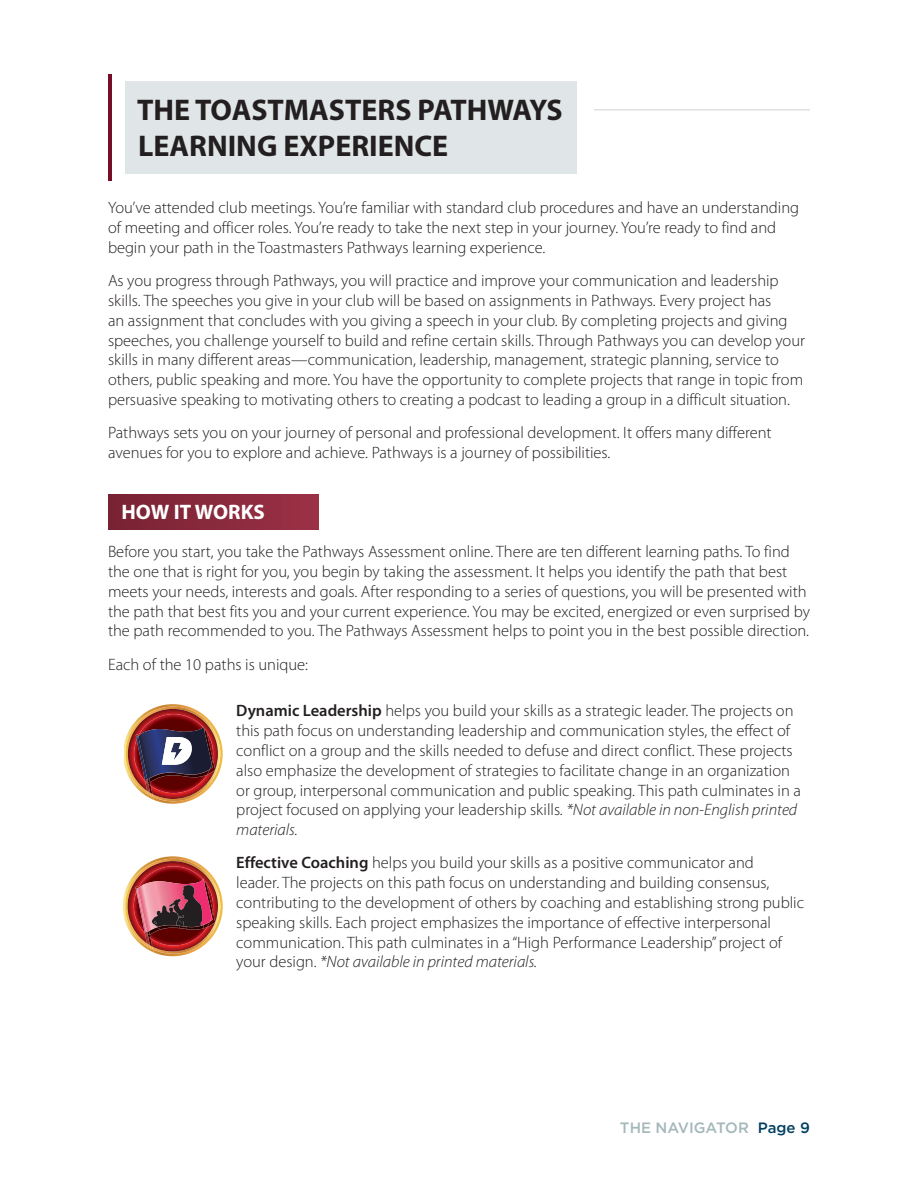
<style>
.page{position:relative;width:918px;height:1188px;background:#fff}
.page>*{position:absolute;margin:0;border:0;box-sizing:border-box;transform-origin:0 0}
.t1{font:700 30px/36px "Myriad Pro";color:#231f20}
.t2{font:700 21px "Myriad Pro";color:#fff}
.t3{font:300 16.5px/19.8px "Myriad Pro";color:#231f20}
.t4{font:500 15px "Gotham";color:#a4b7ba}
.s1{font-weight:600}
.s2{font-style:italic}
.s3{color:#003f61}
</style>
<div class="page">
<div style="left:125px;top:81px;width:451px;height:93px;background:#e0e6e7"></div>
<hr style="left:594px;top:110px;width:216px;height:1px;background:#d1d2d4">
<div style="left:108px;top:495px;width:211px;height:34px;background:linear-gradient(to right,#723,#9c3146)"></div>
<hr style="left:108px;top:75px;width:3px;height:106px;background:#770e28">
<img style="left:123px;top:856px;width:100px;height:100px">
<img style="left:124px;top:704px;width:99px;height:100px">
<h1 class="t1" style="left:137px;top:92px;width:427px">THE TOASTMASTERS PATHWAYS<br>LEARNING EXPERIENCE</h1>
<p class="t3" style="left:108px;top:198px;width:693px">You’ve attended club meetings. You’re familiar with standard club procedures and have an understanding of meeting and officer roles. You’re ready to take the next step in your journey. You’re ready to find and begin your path in the Toastmasters Pathways learning experience.</p>
<p class="t3" style="left:108px;top:271px;width:699px">As you progress through Pathways, you will practice and improve your communication and leadership skills. The speeches you give in your club will be based on assignments in Pathways. Every project has<br>an assignment that concludes with you giving a speech in your club. By completing projects and giving speeches, you challenge yourself to build and refine certain skills. Through Pathways you can develop your skills in many different areas—communication, leadership, management, strategic planning, service to others, public speaking and more. You have the opportunity to complete projects that range in topic from persuasive speaking to motivating others to creating a podcast to leading a group in a difficult situation.</p>
<p class="t3" style="left:108px;top:423px;width:665px">Pathways sets you on your journey of personal and professional development. It offers many different avenues for you to explore and achieve. Pathways is a journey of possibilities.</p>
<p class="t2" style="left:122px;top:500px;width:145px">HOW IT WORKS</p>
<p class="t3" style="left:108px;top:542px;width:704px">Before you start, you take the Pathways Assessment online. There are ten different learning paths. To find the one that is right for you, you begin by taking the assessment. It helps you identify the path that best meets your needs, interests and goals. After responding to a series of questions, you will be presented with the path that best fits you and your current experience. You may be excited, energized or even surprised by the path recommended to you. The Pathways Assessment helps to point you in the best possible direction.</p>
<p class="t3" style="left:108px;top:654px;width:202px">Each of the 10 paths is unique:</p>
<p class="t3" style="left:236px;top:701px;width:566px"><span class="s1">Dynamic Leadership</span> helps you build your skills as a strategic leader. The projects on this path focus on understanding leadership and communication styles, the effect of conflict on a group and the skills needed to defuse and direct conflict. These projects also emphasize the development of strategies to facilitate change in an organization or group, interpersonal communication and public speaking. This path culminates in a project focused on applying your leadership skills. <span class="s2">*Not available in non-English printed materials.</span></p>
<p class="t3" style="left:236px;top:853px;width:569px"><span class="s1">Effective Coaching</span> helps you build your skills as a positive communicator and<br>leader. The projects on this path focus on understanding and building consensus, contributing to the development of others by coaching and establishing strong public speaking skills. Each project emphasizes the importance of effective interpersonal communication. This path culminates in a “High Performance Leadership” project of your design. <span class="s2">*Not available in printed materials.</span></p>
<p class="t4" style="left:620px;top:1118px;width:192px">THE NAVIGATOR <span class="s3">Page 9</span></p>
</div>
